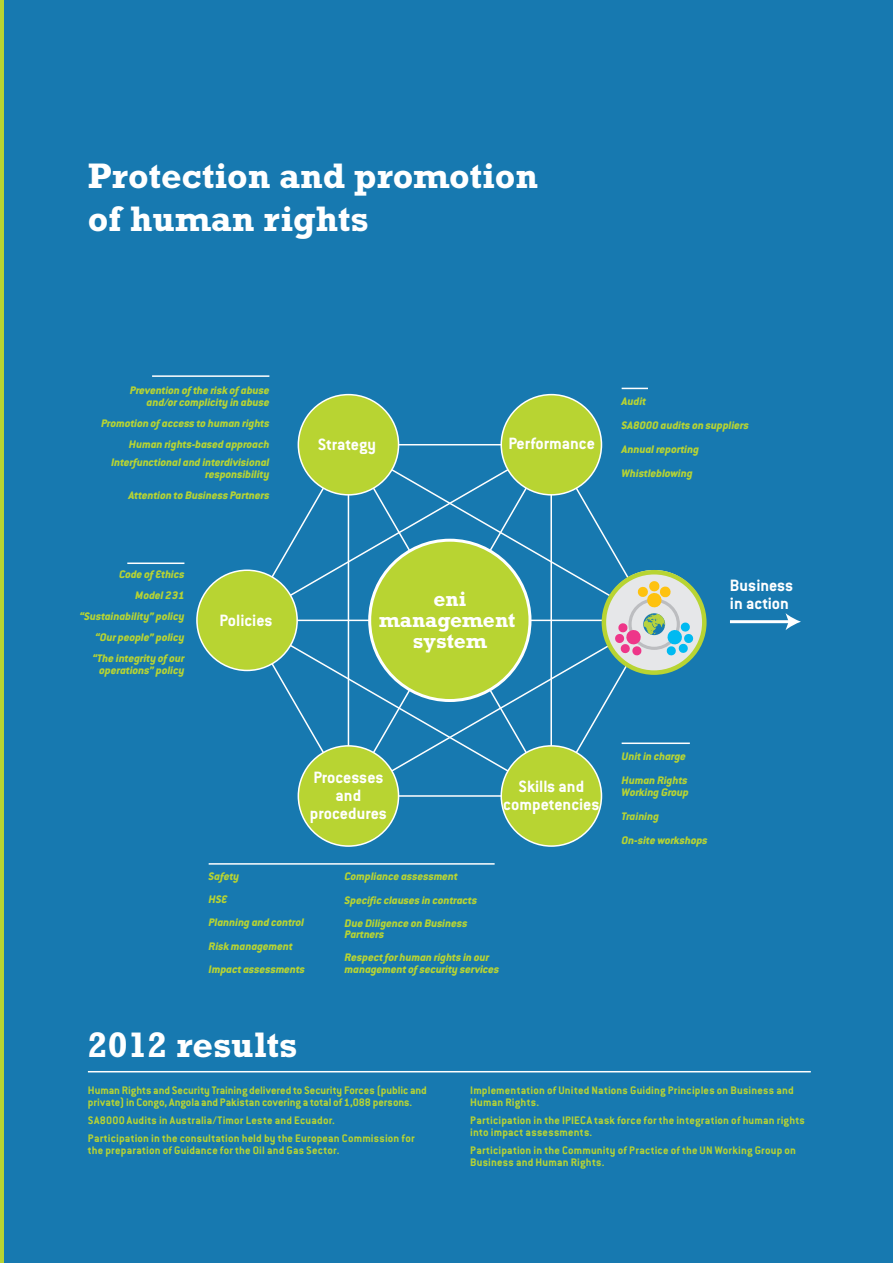
<style>
.page{position:relative;width:893px;height:1263px;background:#fff}
.page>*{position:absolute;margin:0;border:0;box-sizing:border-box;transform-origin:0 0}
.t1{font:700 36px/43.2px "Rockwell";color:#fff}
.t2{font:700 21px/21px "Rockwell";color:#fff;text-align:center}
.t3{font:700 18px/18px "Conduit ITC";color:#fff;text-align:center}
.t4{font:italic 800 12px/23.1px "Conduit ITC";color:#b8d432}
.t5{font:700 12px/12px "Conduit ITC";letter-spacing:.01em;color:#b8d432}
</style>
<div class="page">
<div style="left:3px;top:0;width:890px;height:1263px;background:#1779b0"></div>
<hr style="left:0;top:0;width:3px;height:1263px;background:#b8d432">
<hr style="left:88px;top:1071px;width:723px;height:1px;background:#fff">
<svg style="left:245px;top:627px;width:101px;height:171px"></svg>
<svg style="left:263px;top:443px;width:83px;height:179px"></svg>
<svg style="left:346px;top:622px;width:301px;height:176px"></svg>
<svg style="left:346px;top:443px;width:301px;height:179px"></svg>
<div style="left:298px;top:746px;width:101px;height:100px;background:#b8d432;border-radius:50%"></div>
<div style="left:298px;top:745px;width:101px;height:102px;border:2px solid #fff;border-radius:50%"></div>
<div style="left:298px;top:395px;width:101px;height:100px;background:#b8d432;border-radius:50%"></div>
<div style="left:298px;top:394px;width:101px;height:102px;border:2px solid #fff;border-radius:50%"></div>
<div style="left:197px;top:570px;width:100px;height:100px;background:#b8d432;border-radius:50%"></div>
<div style="left:196px;top:569px;width:102px;height:102px;border:2px solid #fff;border-radius:50%"></div>
<div style="left:501px;top:746px;width:100px;height:100px;background:#b8d432;border-radius:50%"></div>
<div style="left:500px;top:745px;width:102px;height:102px;border:2px solid #fff;border-radius:50%"></div>
<div style="left:501px;top:395px;width:100px;height:100px;background:#b8d432;border-radius:50%"></div>
<div style="left:500px;top:394px;width:102px;height:102px;border:2px solid #fff;border-radius:50%"></div>
<div style="left:370px;top:540px;width:160px;height:160px;background:#b8d432;border-radius:50%"></div>
<div style="left:368px;top:539px;width:163px;height:163px;border:3px solid #fff;border-radius:50%"></div>
<hr style="left:730px;top:620px;width:60px;height:3px;background:#fff">
<svg style="left:785px;top:613px;width:16px;height:17px"></svg>
<svg style="left:604px;top:572px;width:100px;height:101px;background:#dce3c3"></svg>
<div style="left:602px;top:570px;width:105px;height:105px;border:4px solid #b8d432;border-radius:50%"></div>
<svg style="left:614px;top:580px;width:80px;height:76px;background:#cbcdc3"></svg>
<hr style="left:152px;top:375px;width:117px;height:2px;background:#fff">
<hr style="left:127px;top:562px;width:57px;height:2px;background:#fff">
<svg style="left:622px;top:388px;width:26px;height:1px"></svg>
<hr style="left:622px;top:742px;width:68px;height:2px;background:#fff">
<hr style="left:209px;top:863px;width:286px;height:2px;background:#fff">
<h1 class="t1" style="left:88px;top:154px;width:452px">Protection and promotion of human rights</h1>
<p class="t4" style="left:130px;top:384px;width:141px;line-height:12px;text-align:right">Prevention of the risk of abuse and/or complicity in abuse</p>
<p class="t4" style="left:101px;top:413px;width:170px;line-height:21px;text-align:right">Promotion of access to human rights<br>Human rights-based approach</p>
<p class="t4" style="left:111px;top:456px;width:160px;line-height:12px;text-align:right">Interfunctional and interdivisional responsibility</p>
<p class="t4" style="left:128px;top:484px;width:143px">Attention to Business Partners</p>
<p class="t4" style="left:80px;top:564px;width:106px;line-height:21px;text-align:right">Code of Ethics<br>Model 231 “Sustainability” policy “Our people” policy “The integrity of our</p>
<p class="t4" style="left:99px;top:659px;width:87px">operations” policy</p>
<h3 class="t3" style="left:220px;top:610px;width:54px">Policies</h3>
<h3 class="t3" style="left:318px;top:435px;width:60px">Strategy</h3>
<h3 class="t3" style="left:508px;top:434px;width:88px">Performance</h3>
<p class="t4" style="left:622px;top:389px;width:129px;line-height:24px">Audit<br>SA8000 audits on suppliers<br>Annual reporting<br>Whistleblowing</p>
<h2 class="t2" style="left:379px;top:588px;width:138px">eni management system</h2>
<h3 class="t3" style="left:730px;top:575px;width:65px;text-align:left">Business in action</h3>
<h3 class="t3" style="left:310px;top:768px;width:79px">Processes and procedures</h3>
<h3 class="t3" style="left:503px;top:777px;width:98px">Skills and competencies</h3>
<p class="t4" style="left:209px;top:864px;width:98px">Safety<br>HSE<br>Planning and control<br>Risk management<br>Impact assessments</p>
<p class="t4" style="left:345px;top:865px;width:134px">Compliance assessment<br>Specific clauses in contracts<br>Due Diligence on Business</p>
<p class="t4" style="left:345px;top:923px;width:146px">Partners<br>Respect for human rights in our</p>
<p class="t4" style="left:345px;top:957px;width:156px">management of security services</p>
<h1 class="t1" style="left:88px;top:1022px;width:211px">2012 results</h1>
<p class="t4" style="left:622px;top:744px;width:67px;line-height:24px">Unit in charge<br>Human Rights</p>
<p class="t4" style="left:622px;top:780px;width:87px;line-height:24px">Working Group<br>Training<br>On-site workshops</p>
<p class="t5" style="left:88px;top:1084px;width:340px">Human Rights and Security Training delivered to Security Forces (public and private) in Congo, Angola and Pakistan covering a total of 1,088 persons.</p>
<p class="t5" style="left:88px;top:1111px;width:328px;line-height:18px">SA8000 Audits in Australia/Timor Leste and Ecuador.<br>Participation in the consultation held by the European Commission for</p>
<p class="t5" style="left:88px;top:1144px;width:253px">the preparation of Guidance for the Oil and Gas Sector.</p>
<p class="t5" style="left:470px;top:1084px;width:325px">Implementation of United Nations Guiding Principles on Business and<br>Human Rights.</p>
<p class="t5" style="left:470px;top:1114px;width:336px">Participation in the IPIECA task force for the integration of human rights into impact assessments.</p>
<p class="t5" style="left:470px;top:1144px;width:327px">Participation in the Community of Practice of the UN Working Group on<br>Business and Human Rights.</p>
</div>
